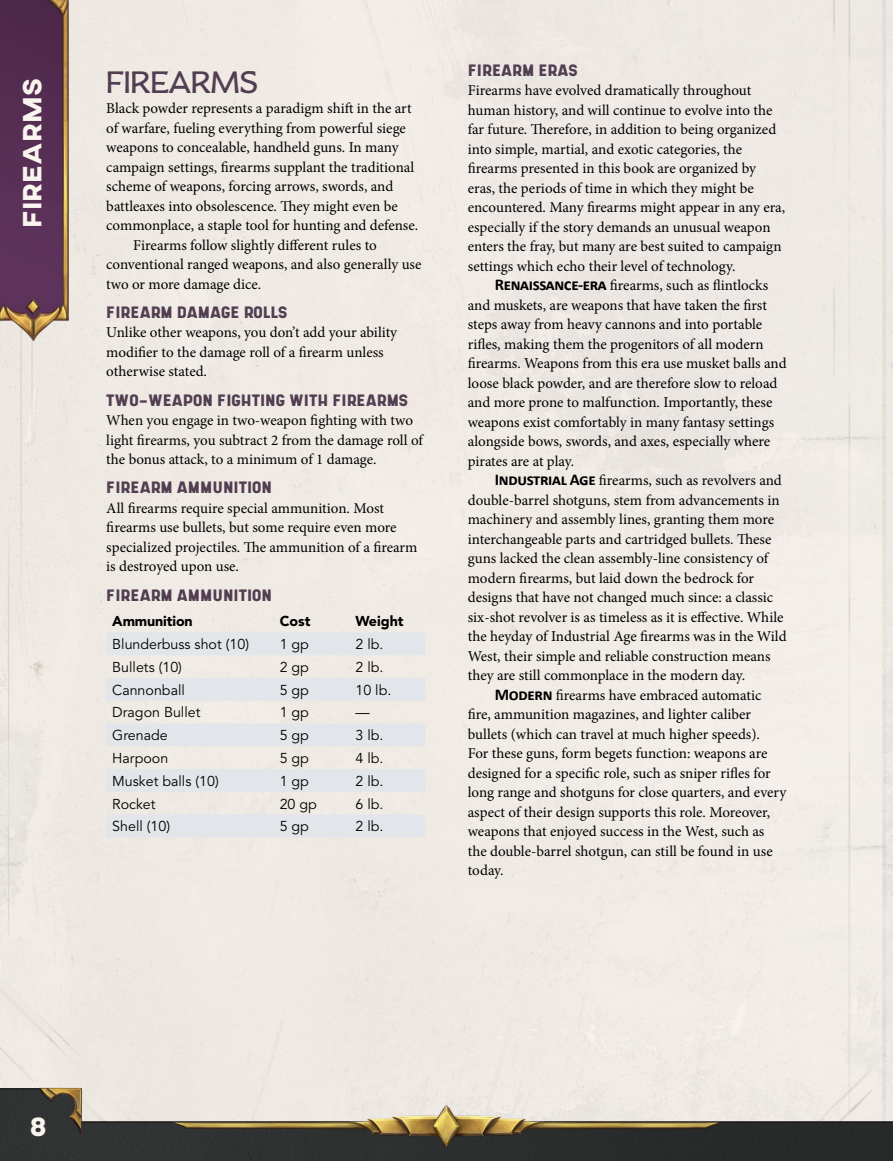
<style>
.page{position:relative;width:893px;height:1161px;background:#fff}
.page>*{position:absolute;margin:0;border:0;box-sizing:border-box;transform-origin:0 0}
.t1{font:33px "Boucherie Flared";letter-spacing:-.02em;color:#513e51}
.t2{font:800 27px "AXIS";color:#f9f5ee}
.t3{font:15.75px "Shrimp";color:#513e51}
.t4{font:15px/19.5px "Minion Pro";letter-spacing:-.005em;color:#000}
.t5{font:14.25px "Avenir LT Std";color:#000}
.t6{font:900 14.25px "Avenir LT Std";letter-spacing:-.01em;color:#000}
.s1{font-family:"Calibri";font-weight:700;font-size:16.5px}
</style>
<div class="page">
<div style="left:0;top:0;width:893px;height:1088px;background:#efeae4"></div>
<svg style="left:106px;top:632px;width:319px;height:205px;background:#e7e7e7"></svg>
<svg style="left:0;top:1088px;width:893px;height:73px;background:#7e7d7b"></svg>
<img style="left:172px;top:1102px;width:551px;height:45px">
<img style="left:39px;top:1087px;width:44px;height:48px">
<img style="left:0;top:0;width:68px;height:344px">
<h2 class="t2" style="left:15px;top:228px;width:151px;rotate:-90deg">Firearms</h2>
<h1 class="t1" style="left:106px;top:63px;width:154px">FIREARMS</h1>
<p class="t4" style="left:106px;top:99px;width:307px">Black powder represents a paradigm shift in the art</p>
<p class="t4" style="left:106px;top:118px;width:301px">of warfare, fueling everything from powerful siege</p>
<p class="t4" style="left:106px;top:138px;width:294px">weapons to concealable, handheld guns. In many</p>
<p class="t4" style="left:106px;top:157px;width:310px">campaign settings, firearms supplant the traditional</p>
<p class="t4" style="left:106px;top:177px;width:289px">scheme of weapons, forcing arrows, swords, and</p>
<p class="t4" style="left:106px;top:196px;width:293px">battleaxes into obsolescence. They might even be</p>
<p class="t4" style="left:106px;top:216px;width:313px">commonplace, a staple tool for hunting and defense.</p>
<p class="t4" style="left:133px;top:235px;width:245px">Firearms follow slightly different rules to</p>
<p class="t4" style="left:106px;top:255px;width:317px">conventional ranged weapons, and also generally use</p>
<p class="t4" style="left:106px;top:274px;width:156px">two or more damage dice.</p>
<p class="t3" style="left:106px;top:302px;width:183px">FIREARM DAMAGE ROLLS</p>
<p class="t4" style="left:106px;top:323px;width:292px">Unlike other weapons, you don’t add your ability modifier to the damage roll of a firearm unless otherwise stated.</p>
<p class="t3" style="left:106px;top:390px;width:303px">TWO-WEAPON FIGHTING WITH FIREARMS</p>
<p class="t4" style="left:106px;top:411px;width:318px">When you engage in two-weapon fighting with two light firearms, you subtract 2 from the damage roll of the bonus attack, to a minimum of 1 damage.</p>
<p class="t3" style="left:106px;top:478px;width:167px">FIREARM AMMUNITION</p>
<p class="t4" style="left:106px;top:498px;width:313px">All firearms require special ammunition. Most firearms use bullets, but some require even more specialized projectiles. The ammunition of a firearm is destroyed upon use.</p>
<p class="t3" style="left:106px;top:585px;width:167px">FIREARM AMMUNITION</p>
<p class="t6" style="left:112px;top:613px;width:82px">Ammunition</p>
<p class="t6" style="left:280px;top:613px;width:32px">Cost</p>
<p class="t6" style="left:355px;top:613px;width:50px">Weight</p>
<p class="t5" style="left:112px;top:636px;width:138px">Blunderbuss shot (10)</p>
<p class="t5" style="left:280px;top:636px;width:31px">1 gp</p>
<p class="t5" style="left:355px;top:636px;width:29px">2 lb.</p>
<p class="t5" style="left:112px;top:659px;width:71px">Bullets (10)</p>
<p class="t5" style="left:280px;top:659px;width:31px">2 gp</p>
<p class="t5" style="left:355px;top:659px;width:29px">2 lb.</p>
<p class="t5" style="left:112px;top:681px;width:74px">Cannonball</p>
<p class="t5" style="left:280px;top:681px;width:31px">5 gp</p>
<p class="t5" style="left:355px;top:681px;width:37px">10 lb.</p>
<p class="t5" style="left:112px;top:704px;width:90px">Dragon Bullet</p>
<p class="t5" style="left:280px;top:704px;width:31px">1 gp</p>
<p class="t5" style="left:355px;top:704px;width:16px">—</p>
<p class="t5" style="left:112px;top:727px;width:57px">Grenade</p>
<p class="t5" style="left:280px;top:727px;width:31px">5 gp</p>
<p class="t5" style="left:355px;top:727px;width:29px">3 lb.</p>
<p class="t5" style="left:112px;top:750px;width:57px">Harpoon</p>
<p class="t5" style="left:280px;top:750px;width:31px">5 gp</p>
<p class="t5" style="left:355px;top:750px;width:29px">4 lb.</p>
<p class="t5" style="left:112px;top:773px;width:108px">Musket balls (10)</p>
<p class="t5" style="left:280px;top:773px;width:31px">1 gp</p>
<p class="t5" style="left:355px;top:773px;width:29px">2 lb.</p>
<p class="t5" style="left:112px;top:795px;width:45px">Rocket</p>
<p class="t5" style="left:280px;top:795px;width:39px">20 gp</p>
<p class="t5" style="left:355px;top:795px;width:29px">6 lb.</p>
<p class="t5" style="left:112px;top:818px;width:59px">Shell (10)</p>
<p class="t5" style="left:280px;top:818px;width:31px">5 gp</p>
<p class="t5" style="left:355px;top:818px;width:29px">2 lb.</p>
<p class="t3" style="left:468px;top:60px;width:111px">FIREARM ERAS</p>
<p class="t4" style="left:468px;top:81px;width:319px">Firearms have evolved dramatically throughout human history, and will continue to evolve into the far future. Therefore, in addition to being organized into simple, martial, and exotic categories, the firearms presented in this book are organized by eras, the periods of time in which they might be encountered. Many firearms might appear in any era, especially if the story demands an unusual weapon enters the fray, but many are best suited to campaign settings which echo their level of technology.</p>
<p class="t4" style="left:468px;top:276px;width:320px;text-indent:27px"><span class="s1">Renaissance-era</span> firearms, such as flintlocks and muskets, are weapons that have taken the first steps away from heavy cannons and into portable rifles, making them the progenitors of all modern firearms. Weapons from this era use musket balls and loose black powder, and are therefore slow to reload and more prone to malfunction. Importantly, these weapons exist comfortably in many fantasy settings alongside bows, swords, and axes, especially where pirates are at play.</p>
<p class="t4" style="left:495px;top:471px;width:289px"><span class="s1">Industrial Age</span> firearms, such as revolvers and</p>
<p class="t4" style="left:468px;top:490px;width:313px">double-barrel shotguns, stem from advancements in</p>
<p class="t4" style="left:468px;top:510px;width:308px">machinery and assembly lines, granting them more</p>
<p class="t4" style="left:468px;top:529px;width:305px">interchangeable parts and cartridged bullets. These</p>
<p class="t4" style="left:468px;top:549px;width:302px">guns lacked the clean assembly-line consistency of</p>
<p class="t4" style="left:468px;top:568px;width:288px">modern firearms, but laid down the bedrock for</p>
<p class="t4" style="left:468px;top:588px;width:307px">designs that have not changed much since: a classic</p>
<p class="t4" style="left:468px;top:607px;width:317px">six-shot revolver is as timeless as it is effective. While</p>
<p class="t4" style="left:468px;top:627px;width:320px">the heyday of Industrial Age firearms was in the Wild</p>
<p class="t4" style="left:468px;top:646px;width:304px">West, their simple and reliable construction means</p>
<p class="t4" style="left:468px;top:666px;width:279px">they are still commonplace in the modern day.</p>
<p class="t4" style="left:495px;top:685px;width:268px"><span class="s1">Modern</span> firearms have embraced automatic</p>
<p class="t4" style="left:468px;top:705px;width:285px">fire, ammunition magazines, and lighter caliber</p>
<p class="t4" style="left:468px;top:724px;width:294px">bullets (which can travel at much higher speeds).</p>
<p class="t4" style="left:468px;top:744px;width:301px">For these guns, form begets function: weapons are</p>
<p class="t4" style="left:468px;top:763px;width:305px">designed for a specific role, such as sniper rifles for</p>
<p class="t4" style="left:468px;top:783px;width:320px">long range and shotguns for close quarters, and every</p>
<p class="t4" style="left:468px;top:802px;width:304px">aspect of their design supports this role. Moreover,</p>
<p class="t4" style="left:468px;top:822px;width:298px">weapons that enjoyed success in the West, such as</p>
<p class="t4" style="left:468px;top:841px;width:306px">the double-barrel shotgun, can still be found in use</p>
<p class="t4" style="left:468px;top:861px;width:37px">today.</p>
<h2 class="t2" style="left:30px;top:1108px;width:18px">8</h2>
</div>
